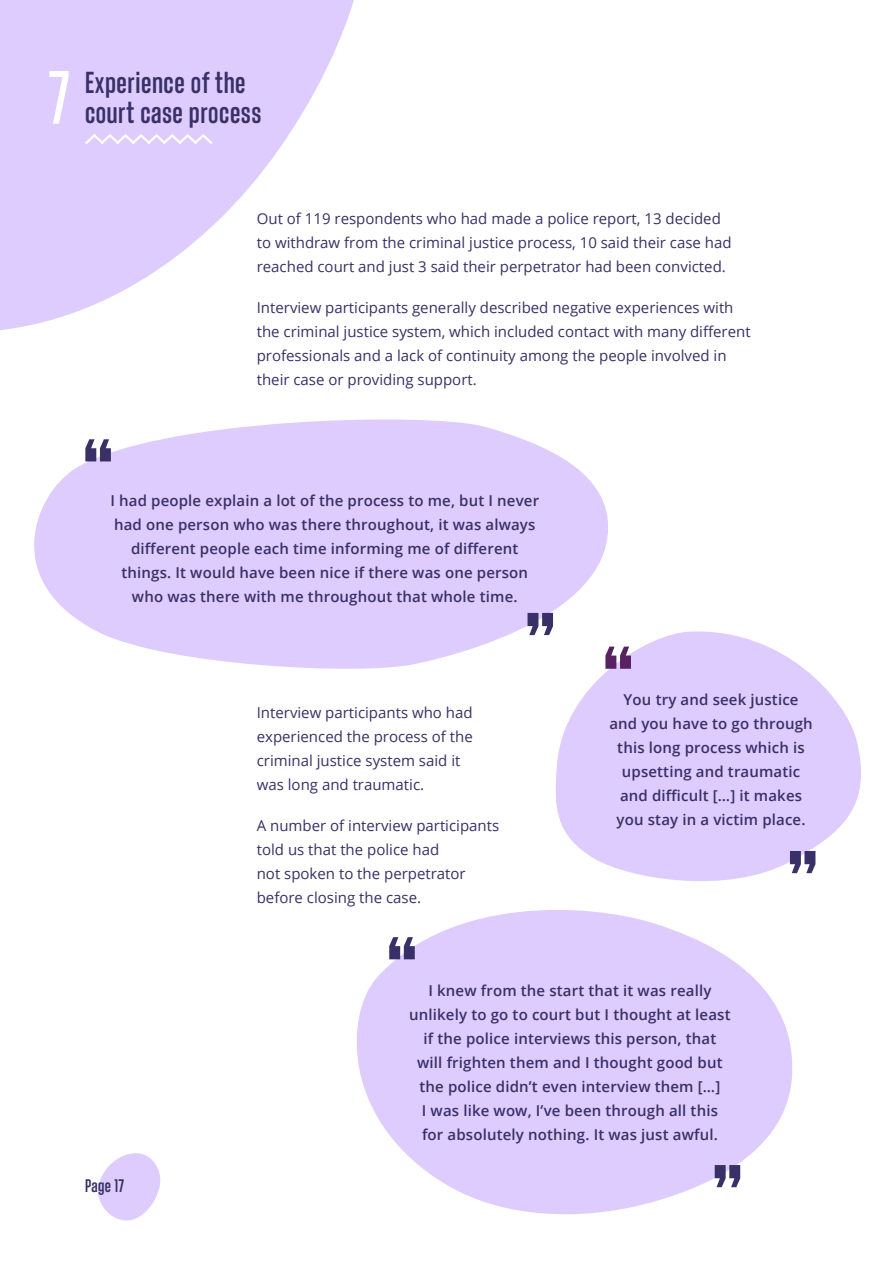
<style>
.page{position:relative;width:893px;height:1263px;background:#fff}
.page>*{position:absolute;margin:0;border:0;box-sizing:border-box;transform-origin:0 0}
.t1{font:500 75px "Landasans";color:#fff}
.t2{font:600 30px/30px "Landasans";letter-spacing:.02em;color:#383066}
.t3{font:600 18px "Landasans";letter-spacing:.02em;color:#383066}
.t4{font:600 15px/24px "Open Sans";letter-spacing:.01em;color:#383066;text-align:center}
.t5{font:15px/24px "Open Sans";color:#383066}
</style>
<div class="page">
<svg style="left:98px;top:1153px;width:63px;height:68px"></svg>
<svg style="left:0;top:0;width:354px;height:330px;fill:#deccff"></svg>
<svg style="left:34px;top:419px;width:574px;height:250px;fill:#deccff"></svg>
<svg style="left:553px;top:627px;width:308px;height:254px;fill:#deccff"></svg>
<svg style="left:83px;top:132px;width:131px;height:14px"></svg>
<svg style="left:605px;top:647px;width:26px;height:22px"></svg>
<svg style="left:790px;top:851px;width:25px;height:22px"></svg>
<svg style="left:356px;top:910px;width:437px;height:305px;fill:#deccff"></svg>
<svg style="left:85px;top:439px;width:26px;height:22px"></svg>
<svg style="left:527px;top:613px;width:26px;height:22px"></svg>
<svg style="left:389px;top:937px;width:26px;height:22px"></svg>
<svg style="left:715px;top:1165px;width:25px;height:22px"></svg>
<h1 class="t1" style="left:48px;top:59px;width:24px">7</h1>
<h2 class="t2" style="left:85px;top:68px;width:178px">Experience of the court case process</h2>
<p class="t5" style="left:257px;top:206px;width:476px">Out of 119 respondents who had made a police report, 13 decided to withdraw from the criminal justice process, 10 said their case had reached court and just 3 said their perpetrator had been convicted.</p>
<p class="t5" style="left:257px;top:295px;width:495px">Interview participants generally described negative experiences with the criminal justice system, which included contact with many different professionals and a lack of continuity among the people involved in their case or providing support.</p>
<p class="t4" style="left:110px;top:488px;width:430px">I had people explain a lot of the process to me, but I never had one person who was there throughout, it was always different people each time informing me of different things. It would have been nice if there was one person who was there with me throughout that whole time.</p>
<p class="t5" style="left:257px;top:700px;width:217px">Interview participants who had experienced the process of the criminal justice system said it was long and traumatic.</p>
<p class="t5" style="left:257px;top:813px;width:244px">A number of interview participants told us that the police had<br>not spoken to the perpetrator before closing the case.</p>
<p class="t4" style="left:609px;top:687px;width:205px">You try and seek justice and you have to go through this long process which is upsetting and traumatic and difficult […] it makes you stay in a victim place.</p>
<p class="t3" style="left:85px;top:1177px;width:41px">Page 17</p>
<p class="t4" style="left:409px;top:978px;width:323px">I knew from the start that it was really unlikely to go to court but I thought at least if the police interviews this person, that will frighten them and I thought good but the police didn’t even interview them […]<br>I was like wow, I’ve been through all this<br>for absolutely nothing. It was just awful.</p>
</div>
